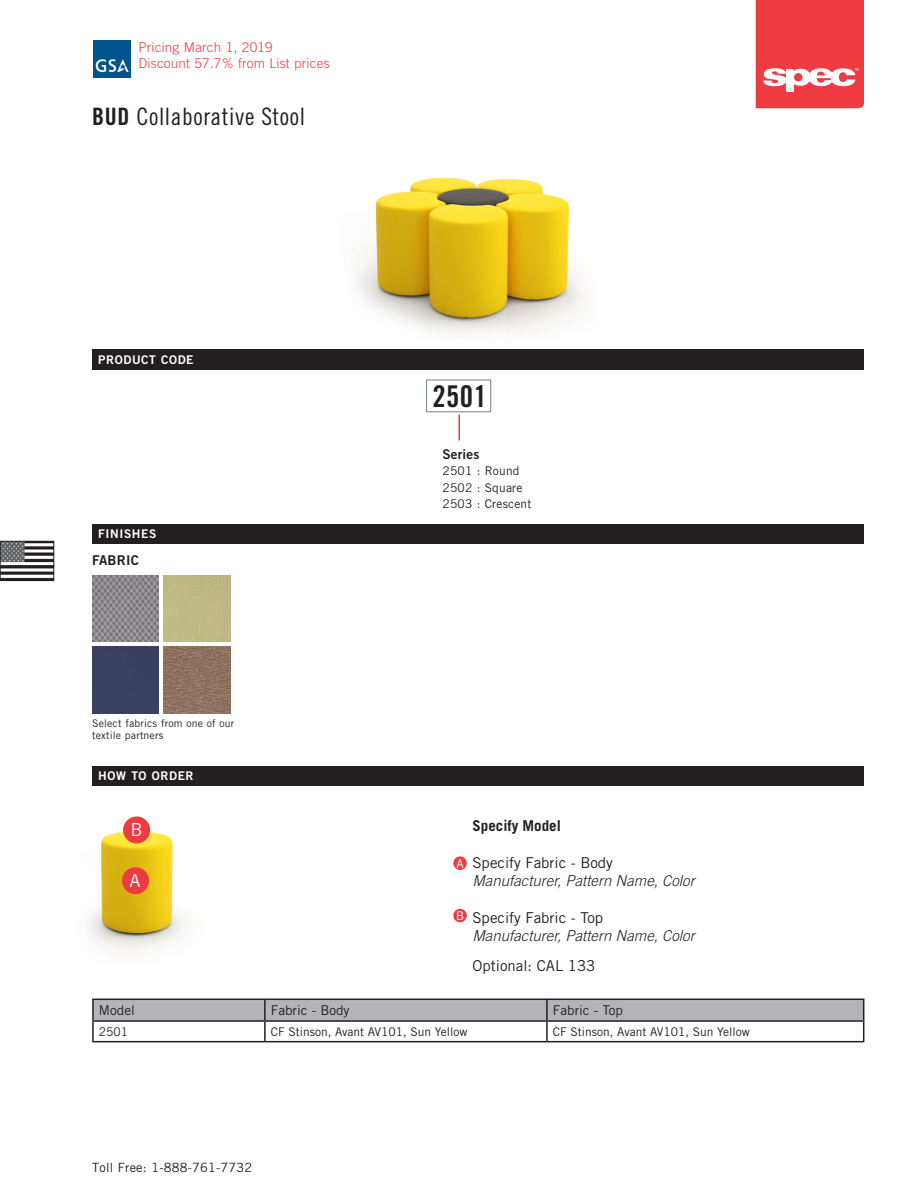
<style>
.page{position:relative;width:918px;height:1188px;background:#fff}
.page>*{position:absolute;margin:0;border:0;box-sizing:border-box;transform-origin:0 0}
.COPY{font:30px "Trade Gothic LT Std Bd Cn 20";color:#231f20}
.t1{font:24px "Trade Gothic LT Std Cn 18";letter-spacing:.025em;color:#231f20}
.t2{font:18px "Trade Gothic LT Std";color:#fff}
.t3{font:italic 300 15px "Trade Gothic LT Std";color:#231f20}
.t4{font:15px "Trade Gothic LT Std";color:#231f20}
.t5{font:700 15px "Trade Gothic LT Std";color:#231f20}
.copy{font:300 13.5px "Trade Gothic LT Std";letter-spacing:.015em;color:#ee3a41}
.t6{font:13.5px "Trade Gothic LT Std";color:#231f20}
.COPY-2{font:13.5px "Trade Gothic LT Std Bd 2";letter-spacing:.015em;color:#231f20}
.t7{font:12.75px "Trade Gothic LT Std";letter-spacing:.015em;color:#231f20}
.COPY-3{font:12px "Trade Gothic LT Std";color:#231f20}
.t8{font:12px "Trade Gothic LT Std Bd 2";letter-spacing:.05em;color:#fff}
.t9{font:12px "Trade Gothic LT Std";color:#fff}
.COPY-4{font:10.5px/12.6px "Trade Gothic LT Std";letter-spacing:.015em;color:#231f20}
.s1{font-family:"Trade Gothic LT Std Bd Cn 20"}
</style>
<div class="page">
<img style="left:2px;top:543px;width:50px;height:36px">
<div style="left:0;top:541px;width:54px;height:40px;border:1px solid #231f20"></div>
<svg style="left:756px;top:0;width:108px;height:108px;background:#ef4e54"></svg>
<img style="left:93px;top:40px;width:37px;height:37px">
<img style="left:337px;top:177px;width:263px;height:173px">
<div style="left:92px;top:350px;width:772px;height:20px;background:#231f20"></div>
<div style="left:92px;top:524px;width:772px;height:19px;background:#231f20"></div>
<img style="left:87px;top:818px;width:178px;height:181px">
<div style="left:123px;top:816px;width:27px;height:27px;background:#ee3a41;border-radius:50%"></div>
<div style="left:122px;top:867px;width:27px;height:27px;background:#ee3a41;border-radius:50%"></div>
<div style="left:453px;top:856px;width:14px;height:14px;background:#ee3a41;border-radius:50%"></div>
<div style="left:92px;top:766px;width:772px;height:20px;background:#231f20"></div>
<div style="left:453px;top:909px;width:14px;height:13px;background:#ee3a41;border-radius:50%"></div>
<svg style="left:92px;top:999px;width:772px;height:43px"></svg>
<div style="left:426px;top:380px;width:65px;height:32px;border:1px solid #778083"></div>
<hr style="left:458px;top:415px;width:2px;height:25px;background:#ee3a41">
<img style="left:92px;top:575px;width:67px;height:67px">
<div style="left:92px;top:647px;width:67px;height:66px;background:#3b3f62"></div>
<img style="left:164px;top:647px;width:66px;height:66px">
<div style="left:164px;top:575px;width:66px;height:67px;background:#beb984"></div>
<p class="copy" style="left:138px;top:39px;width:136px">Pricing March 1, 2019</p>
<p class="copy" style="left:138px;top:56px;width:193px">Discount 57.7% from List prices</p>
<p class="t1" style="left:92px;top:102px;width:214px"><span class="s1">BUD</span> Collaborative Stool</p>
<p class="t8" style="left:98px;top:352px;width:97px">PRODUCT CODE</p>
<p class="t8" style="left:98px;top:526px;width:60px">FINISHES</p>
<p class="COPY-2" style="left:92px;top:552px;width:48px">FABRIC</p>
<p class="COPY-4" style="left:92px;top:716px;width:144px">Select fabrics from one of our textile partners</p>
<p class="t8" style="left:98px;top:768px;width:97px">HOW TO ORDER</p>
<p class="t2" style="left:131px;top:819px;width:14px">B</p>
<p class="t2" style="left:130px;top:870px;width:12px">A</p>
<p class="COPY" style="left:432px;top:378px;width:56px">2501</p>
<p class="COPY-2" style="left:443px;top:446px;width:39px">Series</p>
<p class="COPY-3" style="left:443px;top:464px;width:79px">2501 : Round</p>
<p class="COPY-3" style="left:443px;top:480px;width:81px">2502 : Square</p>
<p class="COPY-3" style="left:443px;top:497px;width:90px">2503 : Crescent</p>
<p class="t9" style="left:456px;top:856px;width:9px">A</p>
<p class="t9" style="left:456px;top:908px;width:10px">B</p>
<p class="t5" style="left:472px;top:816px;width:90px">Specify Model</p>
<p class="t4" style="left:472px;top:853px;width:142px">Specify Fabric - Body</p>
<p class="t3" style="left:472px;top:872px;width:224px">Manufacturer, Pattern Name, Color</p>
<p class="t4" style="left:472px;top:909px;width:132px">Specify Fabric - Top</p>
<p class="t3" style="left:472px;top:927px;width:224px">Manufacturer, Pattern Name, Color</p>
<p class="t4" style="left:472px;top:957px;width:124px">Optional: CAL 133</p>
<p class="t6" style="left:99px;top:1002px;width:38px">Model</p>
<p class="t6" style="left:271px;top:1002px;width:80px">Fabric - Body</p>
<p class="t6" style="left:553px;top:1002px;width:72px">Fabric - Top</p>
<p class="COPY-3" style="left:99px;top:1024px;width:31px">2501</p>
<p class="COPY-3" style="left:271px;top:1024px;width:198px">CF Stinson, Avant AV101, Sun Yellow</p>
<p class="COPY-3" style="left:553px;top:1024px;width:198px">CF Stinson, Avant AV101, Sun Yellow</p>
<p class="t7" style="left:92px;top:1160px;width:162px">Toll Free: 1-888-761-7732</p>
</div>
